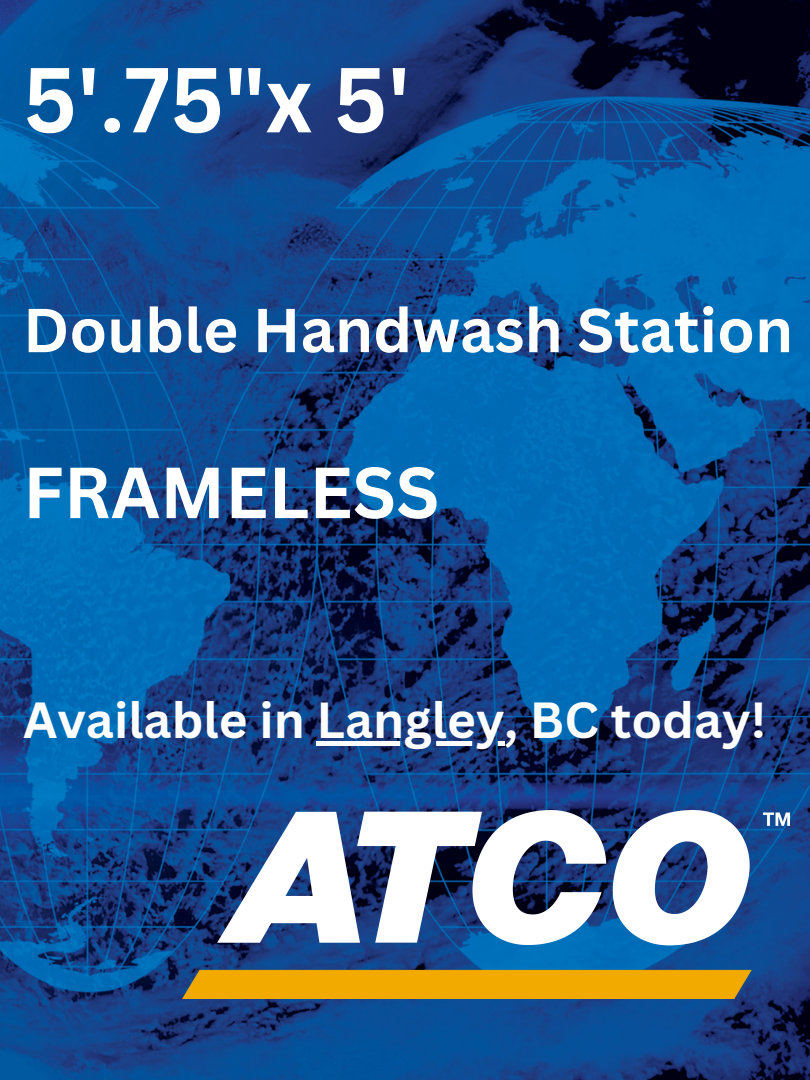
<style>
.page{position:relative;width:810px;height:1080px;background:#fff}
.page>*{position:absolute;margin:0;border:0;box-sizing:border-box;transform-origin:0 0}
.t1{font:700 90px "Canva Sans";color:#fff}
.t2{font:700 70.62px "Canva Sans";color:#fff}
.t3{font:700 60.62px "Canva Sans";color:#fff}
.t4{font:700 49.38px "Canva Sans";color:#fdfdfe}
</style>
<div class="page">
<img style="left:0;top:0;width:810px;height:1080px">
<img style="left:182px;top:811px;width:607px;height:188px">
<svg style="left:316px;top:741px;width:189px;height:5px"></svg>
<p class="t1" style="left:23px;top:36px;width:389px">5'.75"x 5'</p>
<p class="t3" style="left:23px;top:287px;width:772px">Double Handwash Station</p>
<p class="t2" style="left:23px;top:443px;width:418px">FRAMELESS</p>
<p class="t4" style="left:23px;top:686px;width:745px">Available in Langley, BC today!</p>
</div>
